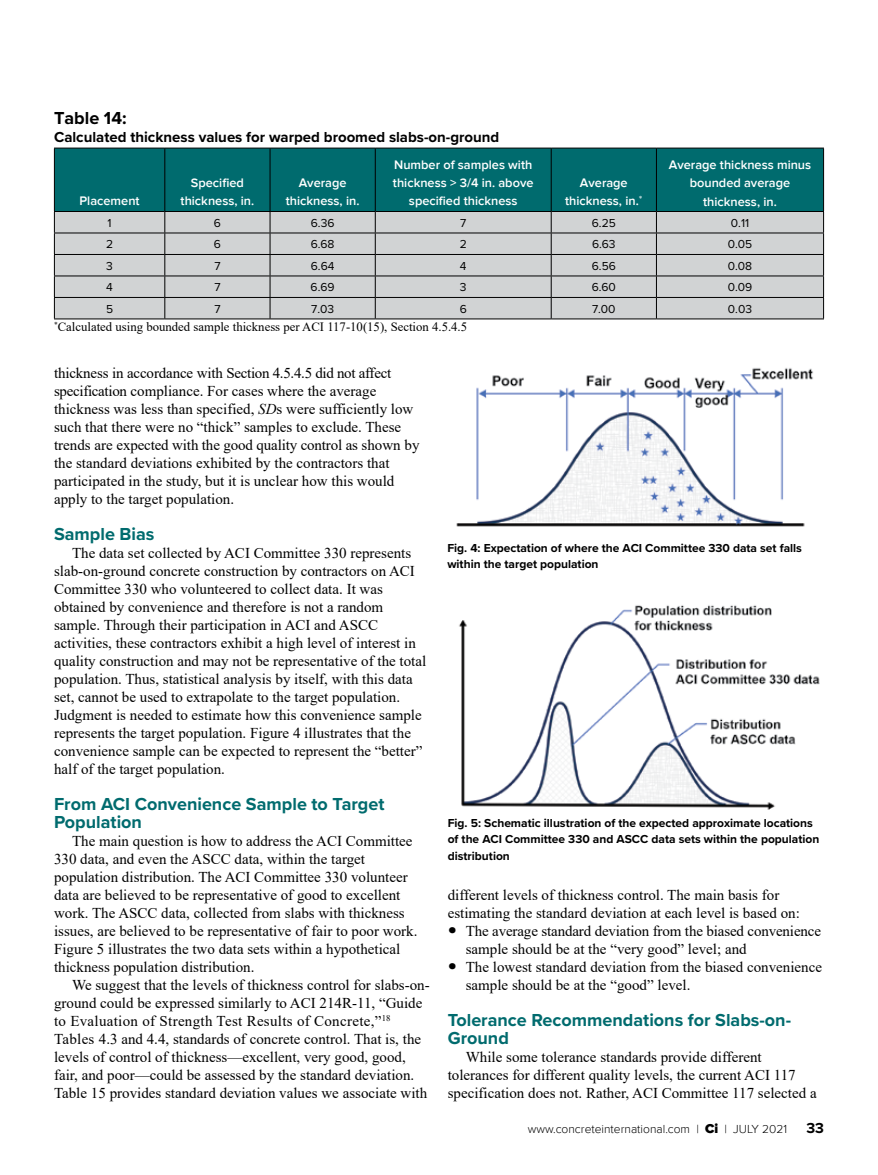
<style>
.page{position:relative;width:878px;height:1175px;background:#fff}
.page>*{position:absolute;margin:0;border:0;box-sizing:border-box;transform-origin:0 0}
.t1{font:700 18px/18px "Proxima Nova";color:#006b6e}
.t2{font:700 18px "Proxima Nova";color:#000}
.t3{font:15px/18px "Times New Roman";color:#000}
.t4{font:700 15px "Proxima Nova";color:#000}
.t5{font:600 12.75px/18px "Proxima Nova";color:#fff;text-align:center}
.t6{font:12.75px "Times New Roman";color:#000}
.t7{font:700 12px/16.5px "Proxima Nova";color:#000}
.t8{font:12px "Proxima Nova";color:#000}
.t9{font:300 12px "Proxima Nova";color:#000}
.s1{font-style:italic}
.s2{font-family:"Adobe Caslon Pro";font-size:27px}
.s3{font-weight:900;font-size:13.5px}
</style>
<div class="page">
<img style="left:456px;top:368px;width:357px;height:159px">
<img style="left:459px;top:605px;width:361px;height:205px">
<div style="left:55px;top:149px;width:768px;height:62px;background:#006b6e"></div>
<div style="left:55px;top:212px;width:768px;height:106px;background:#d1d3d4"></div>
<hr style="left:54px;top:148px;width:111px;height:1px;background:#000">
<hr style="left:54px;top:148px;width:1px;height:63px;background:#000">
<hr style="left:165px;top:148px;width:105px;height:1px;background:#000">
<hr style="left:164px;top:148px;width:1px;height:63px;background:#000">
<hr style="left:270px;top:148px;width:105px;height:1px;background:#000">
<hr style="left:270px;top:148px;width:1px;height:63px;background:#000">
<hr style="left:375px;top:148px;width:176px;height:1px;background:#000">
<hr style="left:375px;top:148px;width:1px;height:63px;background:#000">
<hr style="left:551px;top:148px;width:105px;height:1px;background:#000">
<hr style="left:551px;top:148px;width:1px;height:63px;background:#000">
<hr style="left:656px;top:148px;width:168px;height:1px;background:#000">
<hr style="left:656px;top:148px;width:1px;height:63px;background:#000">
<hr style="left:823px;top:148px;width:1px;height:63px;background:#000">
<hr style="left:54px;top:211px;width:111px;height:1px;background:#000">
<hr style="left:165px;top:211px;width:105px;height:1px;background:#000">
<hr style="left:270px;top:211px;width:105px;height:1px;background:#000">
<hr style="left:375px;top:211px;width:176px;height:1px;background:#000">
<hr style="left:551px;top:211px;width:105px;height:1px;background:#000">
<hr style="left:656px;top:211px;width:168px;height:1px;background:#000">
<hr style="left:54px;top:233px;width:111px;height:1px;background:#000">
<hr style="left:165px;top:233px;width:105px;height:1px;background:#000">
<hr style="left:270px;top:233px;width:105px;height:1px;background:#000">
<hr style="left:375px;top:233px;width:176px;height:1px;background:#000">
<hr style="left:551px;top:233px;width:105px;height:1px;background:#000">
<hr style="left:656px;top:233px;width:168px;height:1px;background:#000">
<hr style="left:54px;top:254px;width:111px;height:1px;background:#000">
<hr style="left:165px;top:254px;width:105px;height:1px;background:#000">
<hr style="left:270px;top:254px;width:105px;height:1px;background:#000">
<hr style="left:375px;top:254px;width:176px;height:1px;background:#000">
<hr style="left:551px;top:254px;width:105px;height:1px;background:#000">
<hr style="left:656px;top:254px;width:168px;height:1px;background:#000">
<hr style="left:54px;top:275px;width:111px;height:1px;background:#000">
<hr style="left:165px;top:275px;width:105px;height:1px;background:#000">
<hr style="left:270px;top:275px;width:105px;height:1px;background:#000">
<hr style="left:375px;top:275px;width:176px;height:1px;background:#000">
<hr style="left:551px;top:275px;width:105px;height:1px;background:#000">
<hr style="left:656px;top:275px;width:168px;height:1px;background:#000">
<hr style="left:54px;top:297px;width:111px;height:1px;background:#000">
<svg style="left:54px;top:212px;width:1px;height:106px"></svg>
<hr style="left:165px;top:297px;width:105px;height:1px;background:#000">
<svg style="left:164px;top:212px;width:1px;height:106px"></svg>
<hr style="left:270px;top:297px;width:105px;height:1px;background:#000">
<svg style="left:270px;top:212px;width:1px;height:106px"></svg>
<hr style="left:375px;top:297px;width:176px;height:1px;background:#000">
<svg style="left:375px;top:212px;width:1px;height:106px"></svg>
<hr style="left:551px;top:297px;width:105px;height:1px;background:#000">
<svg style="left:551px;top:212px;width:1px;height:106px"></svg>
<hr style="left:656px;top:297px;width:168px;height:1px;background:#000">
<svg style="left:656px;top:212px;width:1px;height:106px"></svg>
<svg style="left:823px;top:212px;width:1px;height:106px"></svg>
<hr style="left:54px;top:318px;width:111px;height:1px;background:#000">
<hr style="left:165px;top:318px;width:105px;height:1px;background:#000">
<hr style="left:270px;top:318px;width:105px;height:1px;background:#000">
<hr style="left:375px;top:318px;width:176px;height:1px;background:#000">
<hr style="left:551px;top:318px;width:105px;height:1px;background:#000">
<hr style="left:656px;top:318px;width:168px;height:1px;background:#000">
<p class="t2" style="left:54px;top:104px;width:74px">Table 14:</p>
<p class="t4" style="left:54px;top:125px;width:447px">Calculated thickness values for warped broomed slabs-on-ground</p>
<p class="t5" style="left:79px;top:192px;width:62px">Placement</p>
<p class="t5" style="left:180px;top:174px;width:75px">Specified thickness, in.</p>
<p class="t5" style="left:286px;top:174px;width:75px">Average thickness, in.</p>
<p class="t5" style="left:393px;top:156px;width:142px">Number of samples with thickness &gt; 3/4 in. above specified thickness</p>
<p class="t5" style="left:565px;top:174px;width:79px">Average thickness, in.<sup>*</sup></p>
<p class="t5" style="left:668px;top:156px;width:144px">Average thickness minus bounded average thickness, in.</p>
<p class="t8" style="left:108px;top:214px;width:6px">1</p>
<p class="t8" style="left:214px;top:214px;width:9px">6</p>
<p class="t8" style="left:311px;top:214px;width:25px">6.36</p>
<p class="t8" style="left:460px;top:214px;width:8px">7</p>
<p class="t8" style="left:592px;top:214px;width:25px">6.25</p>
<p class="t8" style="left:730px;top:214px;width:20px">0.11</p>
<p class="t8" style="left:106px;top:235px;width:9px">2</p>
<p class="t8" style="left:214px;top:235px;width:9px">6</p>
<p class="t8" style="left:311px;top:235px;width:25px">6.68</p>
<p class="t8" style="left:459px;top:235px;width:9px">2</p>
<p class="t8" style="left:592px;top:235px;width:25px">6.63</p>
<p class="t8" style="left:727px;top:235px;width:26px">0.05</p>
<p class="t8" style="left:106px;top:257px;width:8px">3</p>
<p class="t8" style="left:214px;top:257px;width:8px">7</p>
<p class="t8" style="left:311px;top:257px;width:25px">6.64</p>
<p class="t8" style="left:460px;top:257px;width:8px">4</p>
<p class="t8" style="left:591px;top:257px;width:26px">6.56</p>
<p class="t8" style="left:727px;top:257px;width:26px">0.08</p>
<p class="t8" style="left:106px;top:278px;width:8px">4</p>
<p class="t8" style="left:214px;top:278px;width:8px">7</p>
<p class="t8" style="left:310px;top:278px;width:26px">6.69</p>
<p class="t8" style="left:460px;top:278px;width:8px">3</p>
<p class="t8" style="left:591px;top:278px;width:26px">6.60</p>
<p class="t8" style="left:727px;top:278px;width:26px">0.09</p>
<p class="t8" style="left:106px;top:300px;width:9px">5</p>
<p class="t8" style="left:214px;top:300px;width:8px">7</p>
<p class="t8" style="left:311px;top:300px;width:24px">7.03</p>
<p class="t8" style="left:459px;top:300px;width:9px">6</p>
<p class="t8" style="left:592px;top:300px;width:25px">7.00</p>
<p class="t8" style="left:728px;top:300px;width:26px">0.03</p>
<p class="t6" style="left:54px;top:318px;width:414px"><sup>*</sup>Calculated using bounded sample thickness per ACI 117-10(15), Section 4.5.4.5</p>
<p class="t3" style="left:54px;top:363px;width:367px">thickness in accordance with Section 4.5.4.5 did not affect specification compliance. For cases where the average thickness was less than specified, <span class="s1">SD</span>s were sufficiently low such that there were no “thick” samples to exclude. These trends are expected with the good quality control as shown by the standard deviations exhibited by the contractors that participated in the study, but it is unclear how this would apply to the target population.</p>
<p class="t1" style="left:54px;top:525px;width:102px">Sample Bias</p>
<p class="t3" style="left:54px;top:543px;width:374px;text-indent:18px">The data set collected by ACI Committee 330 represents slab-on-ground concrete construction by contractors on ACI Committee 330 who volunteered to collect data. It was obtained by convenience and therefore is not a random sample. Through their participation in ACI and ASCC activities, these contractors exhibit a high level of interest in quality construction and may not be representative of the total population. Thus, statistical analysis by itself, with this data set, cannot be used to extrapolate to the target population.<br>Judgment is needed to estimate how this convenience sample represents the target population. Figure 4 illustrates that the convenience sample can be expected to represent the “better” half of the target population.</p>
<p class="t1" style="left:54px;top:795px;width:332px">From ACI Convenience Sample to Target<br>Population</p>
<p class="t3" style="left:54px;top:831px;width:365px;text-indent:18px">The main question is how to address the ACI Committee 330 data, and even the ASCC data, within the target population distribution. The ACI Committee 330 volunteer data are believed to be representative of good to excellent work. The ASCC data, collected from slabs with thickness issues, are believed to be representative of fair to poor work.<br>Figure 5 illustrates the two data sets within a hypothetical thickness population distribution.</p>
<p class="t3" style="left:54px;top:975px;width:377px;text-indent:18px">We suggest that the levels of thickness control for slabs-on&shy;ground could be expressed similarly to ACI 214R-11, “Guide to Evaluation of Strength Test Results of Concrete,”<sup>18<br></sup>Tables 4.3 and 4.4, standards of concrete control. That is, the levels of control of thickness—excellent, very good, good, fair, and poor—could be assessed by the standard deviation.<br>Table 15 provides standard deviation values we associate with</p>
<p class="t7" style="left:447px;top:539px;width:356px">Fig. 4: Expectation of where the ACI Committee 330 data set falls within the target population</p>
<p class="t7" style="left:447px;top:814px;width:373px">Fig. 5: Schematic illustration of the expected approximate locations of the ACI Committee 330 and ASCC data sets within the population distribution</p>
<p class="t3" style="left:447px;top:885px;width:354px">different levels of thickness control. The main basis for estimating the standard deviation at each level is based on:</p>
<p class="t3" style="left:465px;top:921px;width:357px;text-indent:-18px"><span class="s2">•</span> The average standard deviation from the biased convenience sample should be at the “very good” level; and</p>
<p class="t3" style="left:465px;top:957px;width:358px;text-indent:-18px"><span class="s2">•</span> The lowest standard deviation from the biased convenience sample should be at the “good” level.</p>
<p class="t1" style="left:447px;top:1010px;width:345px">Tolerance Recommendations for Slabs-on-<br>Ground</p>
<p class="t3" style="left:447px;top:1047px;width:370px;text-indent:18px">While some tolerance standards provide different tolerances for different quality levels, the current ACI 117 specification does not. Rather, ACI Committee 117 selected a</p>
<p class="t9" style="left:528px;top:1121px;width:261px">www.concreteinternational.com | <span class="s3">Ci</span> | JULY 2021</p>
<p class="t4" style="left:806px;top:1116px;width:19px">33</p>
</div>
